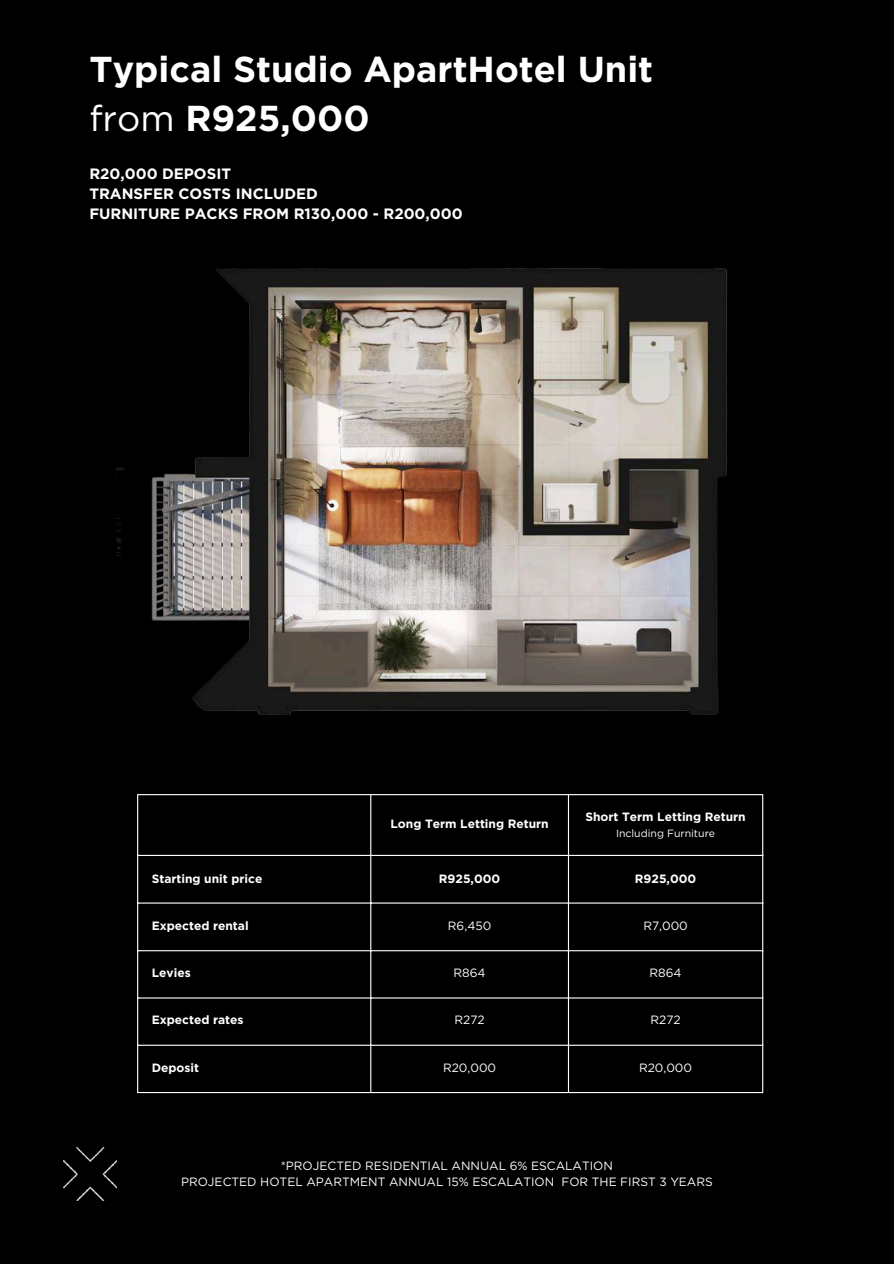
<style>
.page{position:relative;width:894px;height:1264px;background:#fff}
.page>*{position:absolute;margin:0;border:0;box-sizing:border-box;transform-origin:0 0}
.t1{font:700 36px/49.5px "Gotham";color:#fff}
.t2{font:700 15px/20.2px "Gotham";color:#fff}
.t3{font:12px/16px "Gotham";color:#fff;text-align:center}
.t4{font:700 12px "Gotham";color:#fff}
.t5{font:10.5px "Gotham";color:#fff}
.s1{font-weight:400}
</style>
<div class="page">
<div style="left:0;top:0;width:893px;height:1263px;background:#000"></div>
<img style="left:63px;top:1147px;width:53px;height:53px">
<img style="left:116px;top:268px;width:611px;height:447px">
<hr style="left:137px;top:795px;width:1px;height:296px;background:#fff">
<hr style="left:370px;top:795px;width:1px;height:296px;background:#fff">
<hr style="left:567px;top:795px;width:2px;height:296px;background:#fff">
<hr style="left:762px;top:795px;width:1px;height:296px;background:#fff">
<hr style="left:137px;top:794px;width:626px;height:1px;background:#fff">
<hr style="left:137px;top:854px;width:626px;height:2px;background:#fff">
<hr style="left:137px;top:902px;width:626px;height:1px;background:#fff">
<hr style="left:137px;top:950px;width:626px;height:1px;background:#fff">
<hr style="left:137px;top:997px;width:626px;height:1px;background:#fff">
<hr style="left:137px;top:1044px;width:626px;height:1px;background:#fff">
<hr style="left:137px;top:1091px;width:626px;height:2px;background:#fff">
<h1 class="t1" style="left:89px;top:44px;width:565px">Typical Studio ApartHotel Unit <span class="s1">from</span> R925,000</h1>
<p class="t2" style="left:89px;top:163px;width:375px">R20,000 DEPOSIT<br>TRANSFER COSTS INCLUDED<br>FURNITURE PACKS FROM R130,000 - R200,000</p>
<p class="t4" style="left:390px;top:816px;width:160px">Long Term Letting Return</p>
<p class="t4" style="left:585px;top:809px;width:162px">Short Term Letting Return</p>
<p class="t5" style="left:615px;top:826px;width:101px">Including Furniture</p>
<p class="t4" style="left:152px;top:871px;width:112px">Starting unit price</p>
<p class="t4" style="left:439px;top:871px;width:63px">R925,000</p>
<p class="t4" style="left:634px;top:871px;width:63px">R925,000</p>
<p class="t4" style="left:152px;top:918px;width:98px">Expected rental</p>
<p class="t3" style="left:448px;top:917px;width:45px">R6,450</p>
<p class="t3" style="left:643px;top:917px;width:46px">R7,000</p>
<p class="t4" style="left:152px;top:965px;width:40px">Levies</p>
<p class="t3" style="left:453px;top:964px;width:34px">R864</p>
<p class="t3" style="left:649px;top:964px;width:34px">R864</p>
<p class="t4" style="left:152px;top:1012px;width:93px">Expected rates</p>
<p class="t3" style="left:454px;top:1011px;width:32px">R272</p>
<p class="t3" style="left:650px;top:1011px;width:32px">R272</p>
<p class="t4" style="left:152px;top:1060px;width:49px">Deposit</p>
<p class="t3" style="left:443px;top:1059px;width:55px">R20,000</p>
<p class="t3" style="left:638px;top:1059px;width:55px">R20,000</p>
<p class="t3" style="left:181px;top:1157px;width:533px">*PROJECTED RESIDENTIAL ANNUAL 6% ESCALATION<br>PROJECTED HOTEL APARTMENT ANNUAL 15% ESCALATION FOR THE FIRST 3 YEARS</p>
</div>
